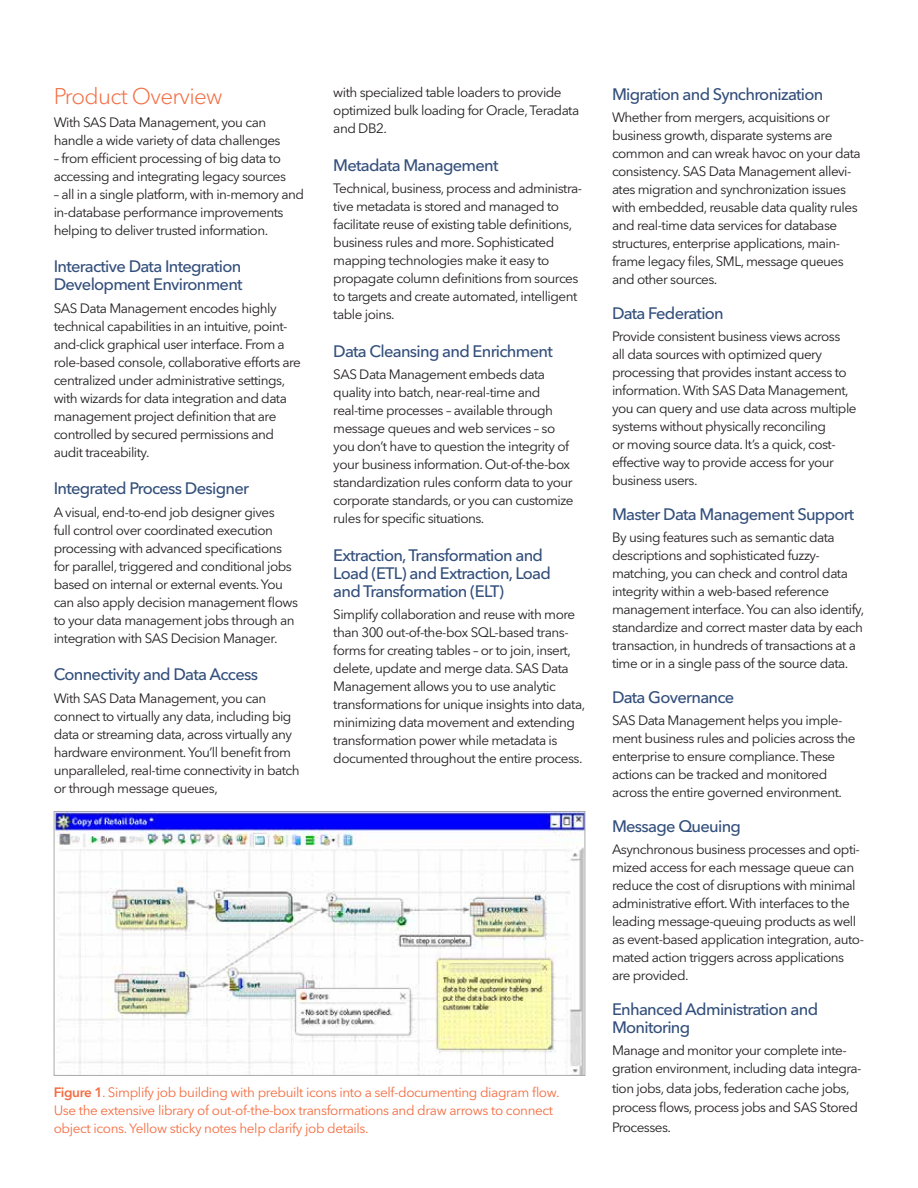
<style>
.page{position:relative;width:918px;height:1188px;background:#fff}
.page>*{position:absolute;margin:0;border:0;box-sizing:border-box;transform-origin:0 0}
.t1{font:300 22.5px "Avenir Next W1 G";letter-spacing:-.035em;color:#f36e42}
.t2{font:500 16.5px/18px "Avenir Next W1 G";letter-spacing:-.04em;color:#334f7b}
.t3{font:13.5px/18px "Avenir Next W1 G";letter-spacing:-.035em;color:#231f20}
.t4{font:13.5px/18px "Avenir Next W1 G";letter-spacing:-.025em;color:#f36e42}
.s1{font-weight:600}
</style>
<div class="page">
<img style="left:56px;top:813px;width:527px;height:261px">
<div style="left:54px;top:811px;width:531px;height:265px;border:1px solid #a7a9ac"></div>
<h1 class="t1" style="left:54px;top:83px;width:170px">Product Overview</h1>
<p class="t3" style="left:54px;top:113px;width:228px">With SAS Data Management, you can handle a wide variety of data challenges</p>
<p class="t3" style="left:54px;top:149px;width:234px">– from efficient processing of big data to accessing and integrating legacy sources</p>
<p class="t3" style="left:54px;top:185px;width:252px">– all in a single platform, with in-memory and in-database performance improvements helping to deliver trusted information.</p>
<p class="t2" style="left:54px;top:257px;width:190px">Interactive Data Integration<br>Development Environment</p>
<p class="t3" style="left:54px;top:299px;width:249px">SAS Data Management encodes highly technical capabilities in an intuitive, point&shy;and-click graphical user interface. From a role-based console, collaborative efforts are centralized under administrative settings, with wizards for data integration and data management project definition that are controlled by secured permissions and audit traceability.</p>
<p class="t2" style="left:54px;top:479px;width:197px">Integrated Process Designer</p>
<p class="t3" style="left:54px;top:503px;width:246px">A visual, end-to-end job designer gives<br>full control over coordinated execution processing with advanced specifications for parallel, triggered and conditional jobs based on internal or external events. You can also apply decision management flows to your data management jobs through an integration with SAS Decision Manager.</p>
<p class="t2" style="left:54px;top:665px;width:206px">Connectivity and Data Access</p>
<p class="t3" style="left:54px;top:689px;width:247px">With SAS Data Management, you can connect to virtually any data, including big data or streaming data, across virtually any hardware environment. You’ll benefit from unparalleled, real-time connectivity in batch or through message queues,</p>
<p class="t3" style="left:333px;top:84px;width:247px">with specialized table loaders to provide optimized bulk loading for Oracle, Teradata and DB2.</p>
<p class="t2" style="left:333px;top:156px;width:167px">Metadata Management</p>
<p class="t3" style="left:333px;top:180px;width:250px">Technical, business, process and administra&shy;tive metadata is stored and managed to facilitate reuse of existing table definitions, business rules and more. Sophisticated mapping technologies make it easy to propagate column definitions from sources to targets and create automated, intelligent table joins.</p>
<p class="t2" style="left:333px;top:342px;width:221px">Data Cleansing and Enrichment</p>
<p class="t3" style="left:333px;top:366px;width:242px">SAS Data Management embeds data quality into batch, near-real-time and real-time processes – available through message queues and web services – so you don’t have to question the integrity of your business information. Out-of-the-box standardization rules conform data to your corporate standards, or you can customize rules for specific situations.</p>
<p class="t2" style="left:333px;top:546px;width:219px">Extraction, Transformation and<br>Load (ETL) and Extraction, Load and Transformation (ELT)</p>
<p class="t3" style="left:333px;top:606px;width:253px">Simplify collaboration and reuse with more than 300 out-of-the-box SQL-based trans&shy;forms for creating tables – or to join, insert, delete, update and merge data. SAS Data Management allows you to use analytic transformations for unique insights into data, minimizing data movement and extending transformation power while metadata is documented throughout the entire process.</p>
<p class="t4" style="left:54px;top:1083px;width:507px"><span class="s1">Figure 1</span>. Simplify job building with prebuilt icons into a self-documenting diagram flow.<br>Use the extensive library of out-of-the-box transformations and draw arrows to connect object icons. Yellow sticky notes help clarify job details.</p>
<p class="t2" style="left:612px;top:85px;width:213px">Migration and Synchronization</p>
<p class="t3" style="left:612px;top:108px;width:250px">Whether from mergers, acquisitions or business growth, disparate systems are common and can wreak havoc on your data consistency. SAS Data Management allevi&shy;ates migration and synchronization issues with embedded, reusable data quality rules and real-time data services for database structures, enterprise applications, main&shy;frame legacy files, SML, message queues and other sources.</p>
<p class="t2" style="left:612px;top:304px;width:113px">Data Federation</p>
<p class="t3" style="left:612px;top:327px;width:246px">Provide consistent business views across all data sources with optimized query processing that provides instant access to information. With SAS Data Management, you can query and use data across multiple systems without physically reconciling<br>or moving source data. It’s a quick, cost&shy;effective way to provide access for your business users.</p>
<p class="t2" style="left:612px;top:505px;width:244px">Master Data Management Support</p>
<p class="t3" style="left:612px;top:528px;width:254px">By using features such as semantic data descriptions and sophisticated fuzzy&shy;matching, you can check and control data integrity within a web-based reference management interface. You can also identify, standardize and correct master data by each transaction, in hundreds of transactions at a time or in a single pass of the source data.</p>
<p class="t2" style="left:612px;top:688px;width:124px">Data Governance</p>
<p class="t3" style="left:612px;top:711px;width:245px">SAS Data Management helps you imple&shy;ment business rules and policies across the enterprise to ensure compliance. These actions can be tracked and monitored across the entire governed environment.</p>
<p class="t2" style="left:612px;top:817px;width:131px">Message Queuing</p>
<p class="t3" style="left:612px;top:840px;width:254px">Asynchronous business processes and opti&shy;mized access for each message queue can reduce the cost of disruptions with minimal administrative effort. With interfaces to the leading message-queuing products as well as event-based application integration, auto&shy;mated action triggers across applications are provided.</p>
<p class="t2" style="left:612px;top:1000px;width:208px">Enhanced Administration and<br>Monitoring</p>
<p class="t3" style="left:612px;top:1041px;width:251px">Manage and monitor your complete inte&shy;gration environment, including data integra-</p>
<p class="t3" style="left:612px;top:1078px;width:248px;line-height:19.5px">tion jobs, data jobs, federation cache jobs, process flows, process jobs and SAS Stored<br>Processes.</p>
</div>
